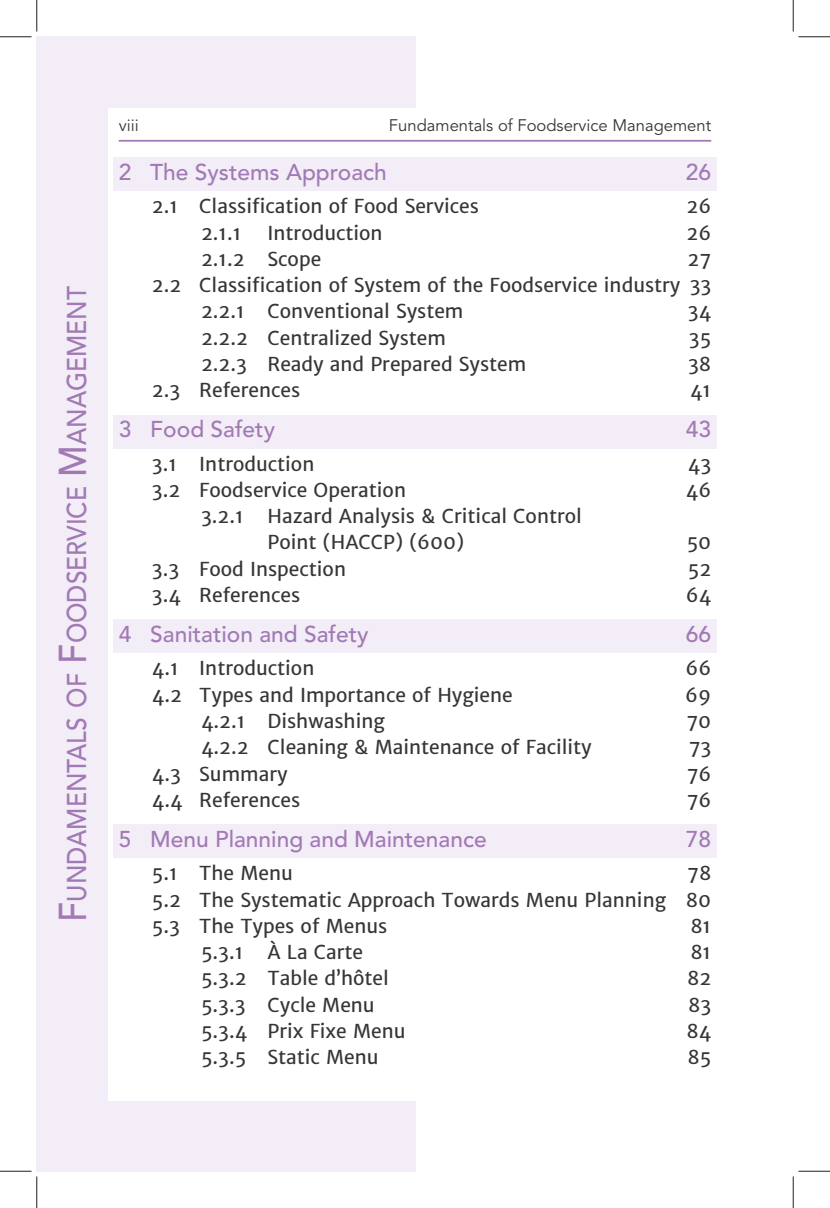
<style>
.page{position:relative;width:830px;height:1208px;background:#fff}
.page>*{position:absolute;margin:0;border:0;box-sizing:border-box;transform-origin:0 0}
.t1{font:500 26.95px "Avenir LT Std";color:#a279b4;scale:.91 1}
.t2{font:500 22.75px "Avenir LT Std";color:#a279b4}
.t3{font:19.25px/26.2px "Merriweather Sans";color:#373535}
.t4{font:16.62px "Avenir LT Std";color:#373535}
.s1{font-size:38.5px}
</style>
<div class="page">
<hr style="left:119px;top:140px;width:592px;height:2px;background:#a279b4">
<div style="left:38px;top:1101px;width:378px;height:70px;background:#f2edf6"></div>
<div style="left:38px;top:37px;width:378px;height:70px;background:#f2edf6"></div>
<div style="left:37px;top:37px;width:70px;height:1134px;background:#f2edf6"></div>
<div style="left:113px;top:158px;width:603px;height:33px;background:#f2edf6"></div>
<div style="left:113px;top:415px;width:603px;height:33px;background:#f2edf6"></div>
<div style="left:113px;top:620px;width:603px;height:33px;background:#f2edf6"></div>
<div style="left:113px;top:824px;width:603px;height:34px;background:#f2edf6"></div>
<hr style="left:0;top:36px;width:32px;height:1px;background:#241f1f">
<hr style="left:798px;top:36px;width:32px;height:1px;background:#241f1f">
<hr style="left:0;top:1170px;width:32px;height:1px;background:#241f1f">
<hr style="left:798px;top:1170px;width:32px;height:1px;background:#241f1f">
<hr style="left:36px;top:0;width:1px;height:32px;background:#241f1f">
<hr style="left:36px;top:1176px;width:1px;height:32px;background:#241f1f">
<hr style="left:792px;top:0;width:1px;height:32px;background:#241f1f">
<hr style="left:792px;top:1176px;width:1px;height:32px;background:#241f1f">
<h1 class="t1" style="left:61px;top:921px;width:700px;rotate:-90deg"><span class="s1">F</span>undamentals of <span class="s1">F</span>oodservice <span class="s1">M</span>anagement</h1>
<p class="t4" style="left:119px;top:116px;width:21px">viii</p>
<p class="t4" style="left:389px;top:116px;width:324px">Fundamentals of Foodservice Management</p>
<p class="t2" style="left:119px;top:159px;width:269px">2 The Systems Approach</p>
<p class="t2" style="left:686px;top:159px;width:27px">26</p>
<p class="t3" style="left:152px;top:193px;width:328px">2.1 Classification of Food Services</p>
<p class="t3" style="left:686px;top:193px;width:26px">26</p>
<p class="t3" style="left:201px;top:220px;width:42px">2.1.1</p>
<p class="t3" style="left:267px;top:220px;width:117px">Introduction</p>
<p class="t3" style="left:686px;top:220px;width:26px">26</p>
<p class="t3" style="left:201px;top:246px;width:122px">2.1.2 Scope</p>
<p class="t3" style="left:687px;top:246px;width:25px">27</p>
<p class="t3" style="left:152px;top:272px;width:560px">2.2 Classification of System of the Foodservice industry 33</p>
<p class="t3" style="left:201px;top:298px;width:264px">2.2.1 Conventional System</p>
<p class="t3" style="left:687px;top:298px;width:25px">34</p>
<p class="t3" style="left:201px;top:325px;width:246px">2.2.2 Centralized System</p>
<p class="t3" style="left:689px;top:325px;width:24px">35</p>
<p class="t3" style="left:201px;top:351px;width:327px">2.2.3 Ready and Prepared System</p>
<p class="t3" style="left:688px;top:351px;width:25px">38</p>
<p class="t3" style="left:152px;top:377px;width:150px">2.3 References</p>
<p class="t3" style="left:690px;top:377px;width:23px">41</p>
<p class="t2" style="left:119px;top:416px;width:158px">3 Food Safety</p>
<p class="t2" style="left:686px;top:416px;width:27px">43</p>
<p class="t3" style="left:152px;top:451px;width:164px">3.1 Introduction</p>
<p class="t3" style="left:687px;top:451px;width:25px">43</p>
<p class="t3" style="left:152px;top:477px;width:255px">3.2 Foodservice Operation</p>
<p class="t3" style="left:685px;top:477px;width:27px">46</p>
<p class="t3" style="left:267px;top:503px;width:316px;text-indent:-66px">3.2.1 Hazard Analysis &amp; Critical Control<br>Point (HACCP) (600)</p>
<p class="t3" style="left:686px;top:529px;width:26px">50</p>
<p class="t3" style="left:152px;top:556px;width:195px">3.3 Food Inspection</p>
<p class="t3" style="left:687px;top:556px;width:25px">52</p>
<p class="t3" style="left:152px;top:582px;width:150px">3.4 References</p>
<p class="t3" style="left:685px;top:582px;width:27px">64</p>
<p class="t2" style="left:119px;top:621px;width:251px">4 Sanitation and Safety</p>
<p class="t2" style="left:686px;top:621px;width:27px">66</p>
<p class="t3" style="left:152px;top:655px;width:164px">4.1 Introduction</p>
<p class="t3" style="left:685px;top:655px;width:27px">66</p>
<p class="t3" style="left:152px;top:682px;width:362px">4.2 Types and Importance of Hygiene</p>
<p class="t3" style="left:685px;top:682px;width:28px">69</p>
<p class="t3" style="left:201px;top:708px;width:185px">4.2.1 Dishwashing</p>
<p class="t3" style="left:686px;top:708px;width:26px">70</p>
<p class="t3" style="left:201px;top:734px;width:392px">4.2.2 Cleaning &amp; Maintenance of Facility</p>
<p class="t3" style="left:688px;top:734px;width:24px">73</p>
<p class="t3" style="left:152px;top:760px;width:137px">4.3 Summary</p>
<p class="t3" style="left:686px;top:760px;width:26px">76</p>
<p class="t3" style="left:152px;top:787px;width:150px">4.4 References</p>
<p class="t3" style="left:686px;top:787px;width:26px">76</p>
<p class="t2" style="left:119px;top:826px;width:369px">5 Menu Planning and Maintenance</p>
<p class="t2" style="left:686px;top:826px;width:27px">78</p>
<p class="t3" style="left:152px;top:860px;width:142px">5.1 The Menu</p>
<p class="t3" style="left:152px;top:860px;width:560px;text-align:justify;text-indent:535px">78<br>5.2 The Systematic Approach Towards Menu Planning 80<br>5.3 The Types of Menus</p>
<p class="t3" style="left:690px;top:913px;width:22px">81</p>
<p class="t3" style="left:201px;top:939px;width:44px">5.3.1</p>
<p class="t3" style="left:267px;top:939px;width:97px">À La Carte</p>
<p class="t3" style="left:690px;top:939px;width:22px">81</p>
<p class="t3" style="left:201px;top:965px;width:189px">5.3.2 Table d’hôtel</p>
<p class="t3" style="left:687px;top:965px;width:26px">82</p>
<p class="t3" style="left:201px;top:991px;width:175px">5.3.3 Cycle Menu</p>
<p class="t3" style="left:688px;top:991px;width:25px">83</p>
<p class="t3" style="left:201px;top:1018px;width:206px">5.3.4 Prix Fixe Menu</p>
<p class="t3" style="left:686px;top:1018px;width:26px">84</p>
<p class="t3" style="left:201px;top:1044px;width:179px">5.3.5 Static Menu</p>
<p class="t3" style="left:687px;top:1044px;width:25px">85</p>
</div>
